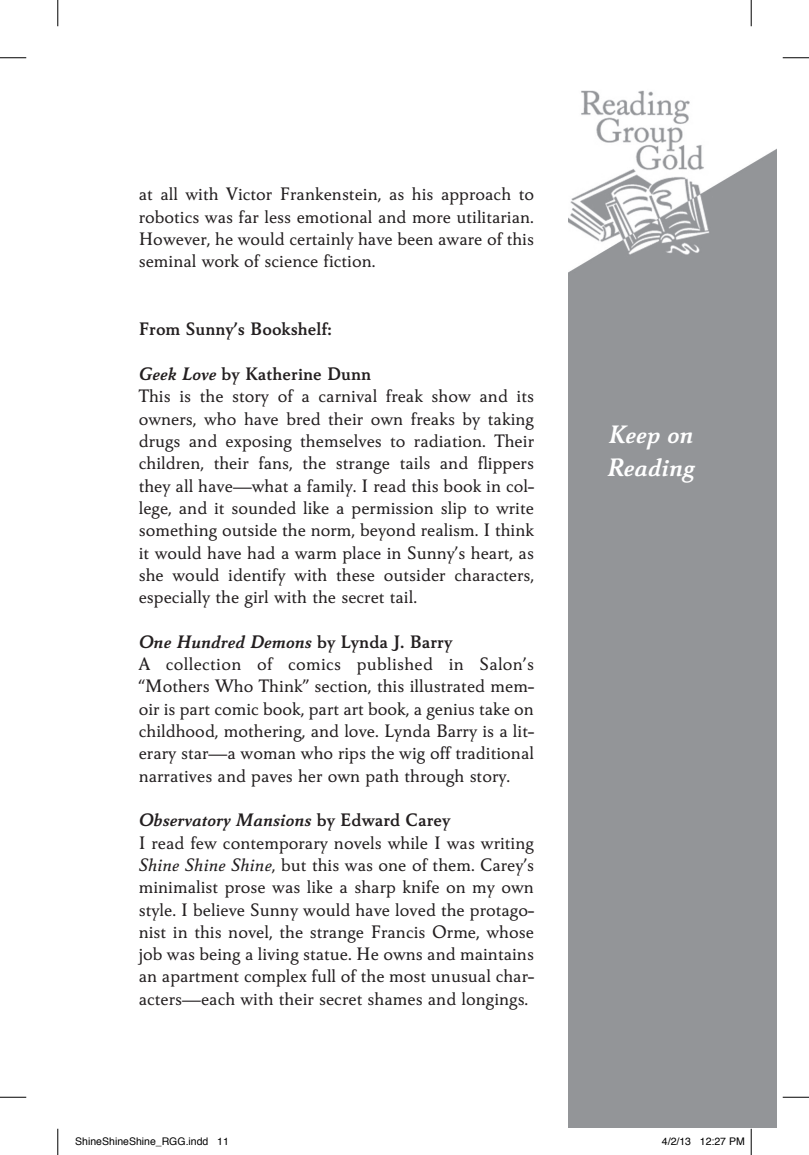
<style>
.page{position:relative;width:809px;height:1155px;background:#fff}
.page>*{position:absolute;margin:0;border:0;box-sizing:border-box;transform-origin:0 0}
.t1{font:italic 700 26.25px/33.2px "Carre Noir Std";color:#fff}
.t2{font:500 18.9px/22.2px "Carre Noir Std";color:#231f20}
.t3{font:700 18.9px "Carre Noir Std";color:#231f20}
.t4{font:10.5px "Helvetica";color:#000}
.s1{font-weight:700;font-style:italic}
.s2{font-weight:700}
.s3{font-style:italic}
</style>
<div class="page">
<img style="left:568px;top:90px;width:208px;height:1037px">
<svg style="left:0;top:57px;width:26px;height:1px"></svg>
<svg style="left:782px;top:57px;width:26px;height:1px"></svg>
<svg style="left:0;top:1097px;width:26px;height:1px"></svg>
<svg style="left:782px;top:1097px;width:26px;height:1px"></svg>
<svg style="left:57px;top:0;width:1px;height:26px"></svg>
<svg style="left:57px;top:1129px;width:1px;height:26px"></svg>
<svg style="left:750px;top:0;width:1px;height:26px"></svg>
<svg style="left:750px;top:1129px;width:1px;height:26px"></svg>
<p class="t2" style="left:139px;top:183px;width:397px;text-align:justify">at all with Victor Frankenstein, as his approach to robotics was far less emotional and more utilitarian.<br>However, he would certainly have been aware of this seminal work of science fiction.</p>
<p class="t3" style="left:139px;top:318px;width:194px">From Sunny’s Bookshelf:</p>
<p class="t2" style="left:139px;top:363px;width:397px"><span class="s1">Geek Love</span> <span class="s2">by Katherine Dunn<br></span>This is the story of a carnival freak show and its owners, who have bred their own freaks by taking drugs and exposing themselves to radiation. Their children, their fans, the strange tails and flippers they all have—what a family. I read this book in col&shy;lege, and it sounded like a permission slip to write something outside the norm, beyond realism. I think it would have had a warm place in Sunny’s heart, as she would identify with these outsider characters, especially the girl with the secret tail.</p>
<p class="t2" style="left:139px;top:631px;width:397px"><span class="s1">One Hundred Demons</span> <span class="s2">by Lynda J. Barry<br></span>A collection of comics published in Salon’s “Mothers Who Think” section, this illustrated mem&shy;oir is part comic book, part art book, a genius take on childhood, mothering, and love. Lynda Barry is a lit&shy;erary star—a woman who rips the wig off traditional narratives and paves her own path through story.</p>
<p class="t2" style="left:139px;top:809px;width:397px"><span class="s1">Observatory Mansions</span> <span class="s2">by Edward Carey<br></span>I read few contemporary novels while I was writing <span class="s3">Shine Shine Shine</span>, but this was one of them. Carey’s minimalist prose was like a sharp knife on my own style. I believe Sunny would have loved the protago&shy;nist in this novel, the strange Francis Orme, whose job was being a living statue. He owns and maintains an apartment complex full of the most unusual char&shy;acters—each with their secret shames and longings.</p>
<h1 class="t1" style="left:607px;top:418px;width:89px">Keep on<br>Reading</h1>
<p class="t4" style="left:75px;top:1133px;width:155px">ShineShineShine_RGG.indd 11</p>
<p class="t4" style="left:662px;top:1133px;width:84px">4/2/13 12:27 PM</p>
</div>
